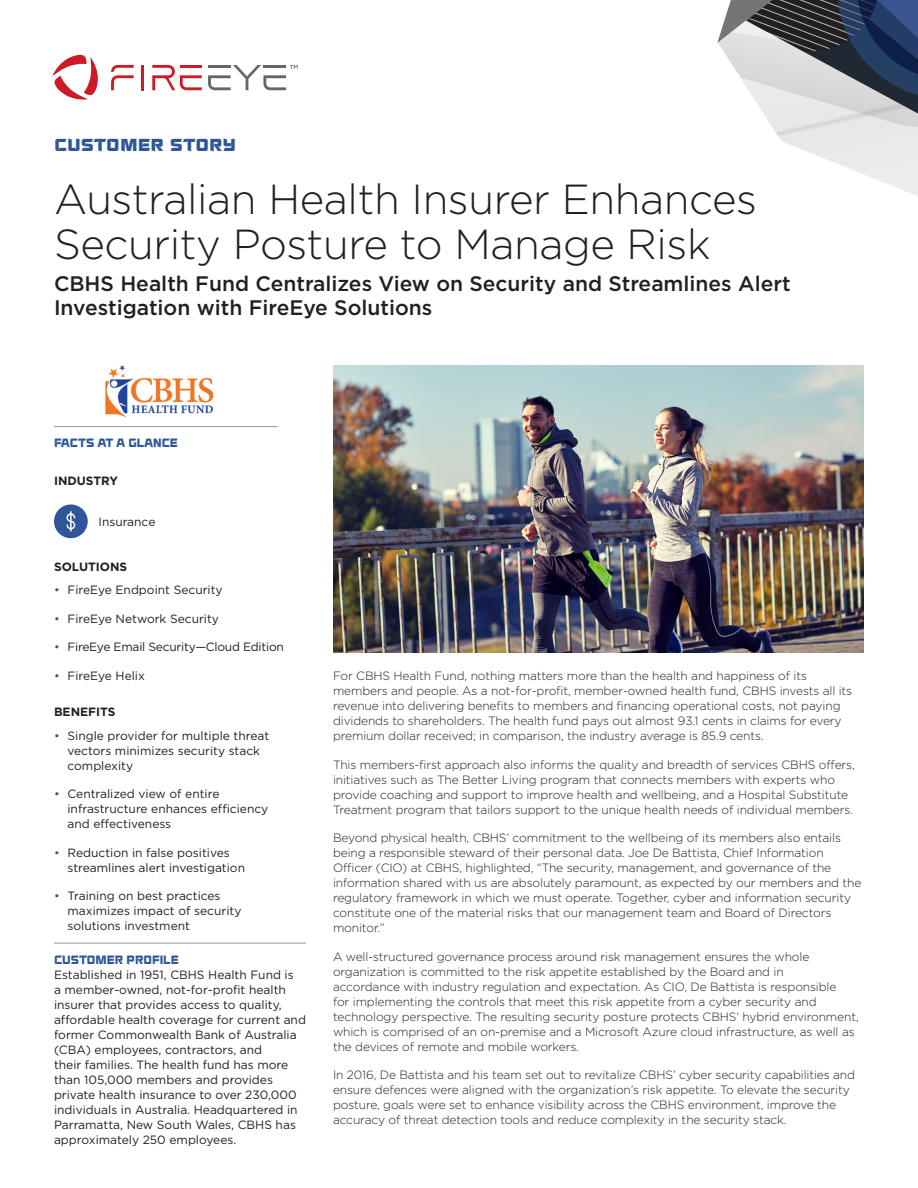
<style>
.page{position:relative;width:918px;height:1188px;background:#fff}
.page>*{position:absolute;margin:0;border:0;box-sizing:border-box;transform-origin:0 0}
.t1{font:300 42px/45px "Gotham";letter-spacing:-.01em;color:#231f20}
.t2{font:500 21px/24px "Gotham";color:#231f20}
.t3{font:21px "Fire Eye Display U";color:#2e5799}
.Body_Text_9_12{font:300 12px/15px "Gotham";letter-spacing:-.01em;color:#231f20}
.Sidebar__Body_text{font:12px/15px "Gotham";color:#231f20}
.Sidebar__Body_text-2{font:12px "Gotham";letter-spacing:-.02em;color:#231f20}
.side_bar_title_with{font:12px "Fire Eye Display U";color:#2e5799}
.t4{font:700 12px "Gotham";color:#231f20}
.s1{color:#2e5799}
</style>
<div class="page">
<hr style="left:141px;top:65px;width:3px;height:25px;background:#cc1b26">
<svg style="left:111px;top:65px;width:23px;height:25px"></svg>
<svg style="left:152px;top:65px;width:50px;height:25px"></svg>
<svg style="left:52px;top:54px;width:46px;height:46px"></svg>
<svg style="left:208px;top:65px;width:90px;height:25px"></svg>
<svg style="left:717px;top:0;width:201px;height:196px"></svg>
<img style="left:333px;top:366px;width:531px;height:286px">
<hr style="left:54px;top:426px;width:224px;height:1px;background:#939598">
<svg style="left:54px;top:504px;width:34px;height:34px"></svg>
<hr style="left:54px;top:943px;width:252px;height:1px;background:#939598">
<img style="left:105px;top:365px;width:108px;height:53px">
<p class="t3" style="left:54px;top:132px;width:184px">customer story</p>
<p class="t1" style="left:54px;top:175px;width:705px">Australian Health Insurer Enhances<br>Security Posture to Manage Risk</p>
<p class="t2" style="left:54px;top:271px;width:738px">CBHS Health Fund Centralizes View on Security and Streamlines Alert<br>Investigation with FireEye Solutions</p>
<p class="side_bar_title_with" style="left:54px;top:436px;width:126px">FACTS AT A GLANCE</p>
<p class="t4" style="left:54px;top:473px;width:66px">INDUSTRY</p>
<p class="Sidebar__Body_text" style="left:99px;top:514px;width:58px">Insurance</p>
<p class="t4" style="left:54px;top:559px;width:75px">SOLUTIONS</p>
<p class="Sidebar__Body_text" style="left:54px;top:582px;width:170px"><span class="s1">•</span> FireEye Endpoint Security</p>
<p class="Sidebar__Body_text" style="left:54px;top:611px;width:167px"><span class="s1">•</span> FireEye Network Security</p>
<p class="Sidebar__Body_text-2" style="left:54px;top:639px;width:231px"><span class="s1">•</span> FireEye Email Security—Cloud Edition</p>
<p class="Sidebar__Body_text" style="left:54px;top:668px;width:93px"><span class="s1">•</span> FireEye Helix</p>
<p class="t4" style="left:54px;top:704px;width:63px">BENEFITS</p>
<p class="Sidebar__Body_text" style="left:68px;top:728px;width:203px;text-indent:-14px"><span class="s1">•</span> Single provider for multiple threat vectors minimizes security stack complexity</p>
<p class="Sidebar__Body_text" style="left:68px;top:786px;width:202px;text-indent:-14px"><span class="s1">•</span> Centralized view of entire infrastructure enhances efficiency and effectiveness</p>
<p class="Sidebar__Body_text" style="left:68px;top:845px;width:179px;text-indent:-14px"><span class="s1">•</span> Reduction in false positives streamlines alert investigation</p>
<p class="Sidebar__Body_text" style="left:68px;top:888px;width:175px;text-indent:-14px"><span class="s1">•</span> Training on best practices maximizes impact of security solutions investment</p>
<p class="side_bar_title_with" style="left:54px;top:952px;width:126px">CUSTOMER PROFILE</p>
<p class="Sidebar__Body_text" style="left:54px;top:967px;width:253px">Established in 1951, CBHS Health Fund is<br>a member-owned, not-for-profit health insurer that provides access to quality, affordable health coverage for current and former Commonwealth Bank of Australia (CBA) employees, contractors, and<br>their families. The health fund has more than 105,000 members and provides private health insurance to over 230,000 individuals in Australia. Headquartered in Parramatta, New South Wales, CBHS has approximately 250 employees.</p>
<p class="Body_Text_9_12" style="left:333px;top:668px;width:521px">For CBHS Health Fund, nothing matters more than the health and happiness of its members and people. As a not-for-profit, member-owned health fund, CBHS invests all its revenue into delivering benefits to members and financing operational costs, not paying dividends to shareholders. The health fund pays out almost 93.1 cents in claims for every premium dollar received; in comparison, the industry average is 85.9 cents.</p>
<p class="Body_Text_9_12" style="left:333px;top:757px;width:523px">This members-first approach also informs the quality and breadth of services CBHS offers, initiatives such as The Better Living program that connects members with experts who provide coaching and support to improve health and wellbeing, and a Hospital Substitute Treatment program that tailors support to the unique health needs of individual members.</p>
<p class="Body_Text_9_12" style="left:333px;top:830px;width:530px">Beyond physical health, CBHS’ commitment to the wellbeing of its members also entails being a responsible steward of their personal data. Joe De Battista, Chief Information Officer (CIO) at CBHS, highlighted, “The security, management, and governance of the information shared with us are absolutely paramount, as expected by our members and the regulatory framework in which we must operate. Together, cyber and information security constitute one of the material risks that our management team and Board of Directors monitor.”</p>
<p class="Body_Text_9_12" style="left:333px;top:949px;width:527px">A well-structured governance process around risk management ensures the whole organization is committed to the risk appetite established by the Board and in<br>accordance with industry regulation and expectation. As CIO, De Battista is responsible<br>for implementing the controls that meet this risk appetite from a cyber security and technology perspective. The resulting security posture protects CBHS’ hybrid environment, which is comprised of an on-premise and a Microsoft Azure cloud infrastructure, as well as the devices of remote and mobile workers.</p>
<p class="Body_Text_9_12" style="left:333px;top:1067px;width:524px">In 2016, De Battista and his team set out to revitalize CBHS’ cyber security capabilities and ensure defences were aligned with the organization’s risk appetite. To elevate the security posture, goals were set to enhance visibility across the CBHS environment, improve the accuracy of threat detection tools and reduce complexity in the security stack.</p>
</div>
